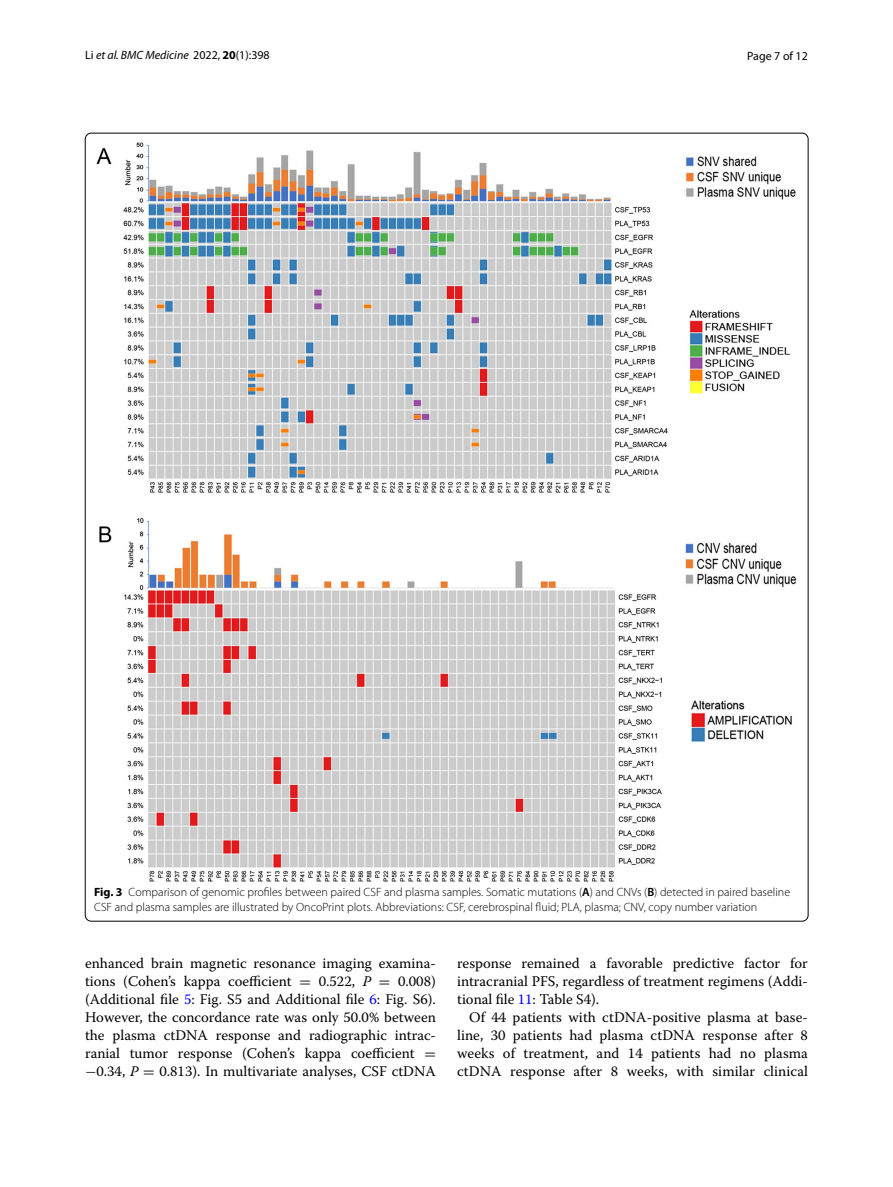
<style>
.page{position:relative;width:893px;height:1187px;background:#fff}
.page>*{position:absolute;margin:0;border:0;box-sizing:border-box;transform-origin:0 0}
.t1{font:14.7px/18px "Warnock Pro";color:#000;text-align:justify}
.t2{font:300 12px/15px "Myriad Pro";color:#000}
.t3{font:italic 12px "Myriad Pro";color:#000}
.t4{font:12px "Myriad Pro";color:#000}
.s1{font-style:normal}
.s2{font-weight:700;font-style:normal}
.s3{font-weight:700}
.s4{font-weight:600}
.s5{font-family:"MTSY"}
.s6{font-family:"Warnock Pro It 2"}
.s7{color:#00f}
</style>
<div class="page">
<img style="left:97px;top:142px;width:700px;height:739px">
<p class="t3" style="left:85px;top:48px;width:186px"><span class="s1">Li</span> et al. BMC Medicine <span class="s1">2022,</span> <span class="s2">20</span><span class="s1">(1):398</span></p>
<p class="t4" style="left:747px;top:48px;width:62px">Page 7 of 12</p>
<p class="t2" style="left:94px;top:885px;width:697px"><span class="s3">Fig. 3</span> Comparison of genomic profiles between paired CSF and plasma samples. Somatic mutations (<span class="s4">A</span>) and CNVs (<span class="s4">B</span>) detected in paired baseline<br>CSF and plasma samples are illustrated by OncoPrint plots. Abbreviations: CSF, cerebrospinal fluid; PLA, plasma; CNV, copy number variation</p>
<p class="t1" style="left:85px;top:954px;width:352px">enhanced brain magnetic resonance imaging examina&shy;tions (Cohen’s kappa coefficient <span class="s5">=</span> 0.522, <span class="s6">P</span> <span class="s5">=</span> 0.008) (Additional file <span class="s7">5</span>: Fig. S5 and Additional file <span class="s7">6</span>: Fig. S6).<br>However, the concordance rate was only 50.0% between the plasma ctDNA response and radiographic intrac&shy;ranial tumor response (Cohen’s kappa coefficient <span class="s5">= −</span>0.34, <span class="s6">P</span> <span class="s5">=</span> 0.813). In multivariate analyses, CSF ctDNA</p>
<p class="t1" style="left:457px;top:954px;width:352px">response remained a favorable predictive factor for intracranial PFS, regardless of treatment regimens (Addi&shy;tional file <span class="s7">11</span>: Table S4).</p>
<p class="t1" style="left:457px;top:1008px;width:352px;text-indent:12px">Of 44 patients with ctDNA-positive plasma at base&shy;line, 30 patients had plasma ctDNA response after 8 weeks of treatment, and 14 patients had no plasma ctDNA response after 8 weeks, with similar clinical</p>
</div>
